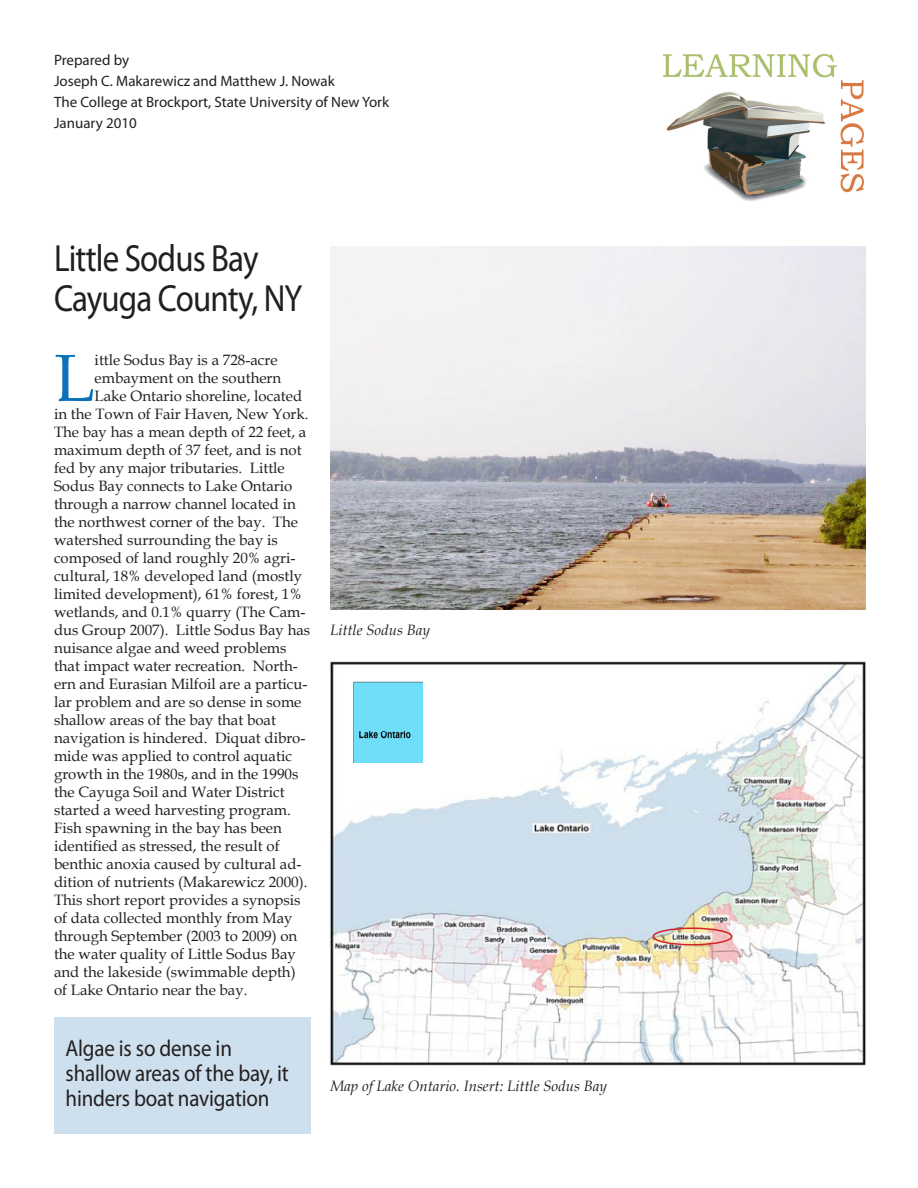
<style>
.page{position:relative;width:918px;height:1188px;background:#fff}
.page>*{position:absolute;margin:0;border:0;box-sizing:border-box;transform-origin:0 0}
.BodyFirstPar{font:66.6px "Book Antiqua";color:#0b72ba}
.Heading01{font:37.95px/39.6px "Myriad Pro";letter-spacing:-.025em;color:#231f20;scale:.87 1}
.Heading03{font:23.1px/25.2px "Myriad Pro";letter-spacing:-.01em;color:#231f20;scale:.91 1}
.BodyFirstPar-2{font:15px "Book Antiqua";color:#231f20}
.body{font:15px "Myriad Pro";color:#231f20}
.BodyText01{font:italic 15px "Book Antiqua";color:#231f20}
</style>
<div class="page">
<div style="left:54px;top:1018px;width:256px;height:116px;background:#cee0ee"></div>
<img style="left:664px;top:54px;width:200px;height:147px">
<img style="left:329px;top:661px;width:537px;height:405px">
<div style="left:652px;top:927px;width:81px;height:18px;border:2px solid #d1232a;border-radius:50%"></div>
<img style="left:330px;top:246px;width:536px;height:363px">
<img style="left:340px;top:674px;width:83px;height:89px">
<p class="body" style="left:54px;top:51px;width:77px">Prepared by</p>
<p class="body" style="left:54px;top:72px;width:282px">Joseph C. Makarewicz and Matthew J. Nowak</p>
<p class="body" style="left:54px;top:93px;width:337px">The College at Brockport, State University of New York</p>
<p class="body" style="left:54px;top:114px;width:84px">January 2010</p>
<p class="Heading01" style="left:54px;top:238px;width:287px">Little Sodus Bay<br>Cayuga County, NY</p>
<p class="BodyFirstPar" style="left:54px;top:332px;width:42px">L</p>
<p class="BodyFirstPar-2" style="left:95px;top:349px;width:185px">ittle Sodus Bay is a 728-acre</p>
<p class="BodyFirstPar-2" style="left:95px;top:367px;width:188px">embayment on the southern</p>
<p class="BodyFirstPar-2" style="left:95px;top:385px;width:209px">Lake Ontario shoreline, located</p>
<p class="BodyFirstPar-2" style="left:54px;top:403px;width:256px">in the Town of Fair Haven, New York.</p>
<p class="BodyFirstPar-2" style="left:54px;top:421px;width:254px">The bay has a mean depth of 22 feet, a</p>
<p class="BodyFirstPar-2" style="left:54px;top:439px;width:249px">maximum depth of 37 feet, and is not</p>
<p class="BodyFirstPar-2" style="left:54px;top:457px;width:232px">fed by any major tributaries. Little</p>
<p class="BodyFirstPar-2" style="left:54px;top:475px;width:240px">Sodus Bay connects to Lake Ontario</p>
<p class="BodyFirstPar-2" style="left:54px;top:493px;width:243px">through a narrow channel located in</p>
<p class="BodyFirstPar-2" style="left:54px;top:511px;width:246px">the northwest corner of the bay. The</p>
<p class="BodyFirstPar-2" style="left:54px;top:529px;width:225px">watershed surrounding the bay is</p>
<p class="BodyFirstPar-2" style="left:54px;top:547px;width:243px">composed of land roughly 20% agri-</p>
<p class="BodyFirstPar-2" style="left:54px;top:565px;width:250px">cultural, 18% developed land (mostly</p>
<p class="BodyFirstPar-2" style="left:54px;top:583px;width:249px">limited development), 61% forest, 1%</p>
<p class="BodyFirstPar-2" style="left:54px;top:601px;width:253px">wetlands, and 0.1% quarry (The Cam-</p>
<p class="BodyFirstPar-2" style="left:54px;top:619px;width:258px">dus Group 2007). Little Sodus Bay has</p>
<p class="BodyFirstPar-2" style="left:54px;top:637px;width:234px">nuisance algae and weed problems</p>
<p class="BodyFirstPar-2" style="left:54px;top:655px;width:245px">that impact water recreation. North-</p>
<p class="BodyFirstPar-2" style="left:54px;top:673px;width:255px">ern and Eurasian Milfoil are a particu-</p>
<p class="BodyFirstPar-2" style="left:54px;top:691px;width:249px">lar problem and are so dense in some</p>
<p class="BodyFirstPar-2" style="left:54px;top:709px;width:224px">shallow areas of the bay that boat</p>
<p class="BodyFirstPar-2" style="left:54px;top:727px;width:253px">navigation is hindered. Diquat dibro-</p>
<p class="BodyFirstPar-2" style="left:54px;top:745px;width:240px">mide was applied to control aquatic</p>
<p class="BodyFirstPar-2" style="left:54px;top:763px;width:246px">growth in the 1980s, and in the 1990s</p>
<p class="BodyFirstPar-2" style="left:54px;top:781px;width:232px">the Cayuga Soil and Water District</p>
<p class="BodyFirstPar-2" style="left:54px;top:799px;width:238px">started a weed harvesting program.</p>
<p class="BodyFirstPar-2" style="left:54px;top:817px;width:229px">Fish spawning in the bay has been</p>
<p class="BodyFirstPar-2" style="left:54px;top:835px;width:227px">identified as stressed, the result of</p>
<p class="BodyFirstPar-2" style="left:54px;top:853px;width:249px">benthic anoxia caused by cultural ad-</p>
<p class="BodyFirstPar-2" style="left:54px;top:871px;width:255px">dition of nutrients (Makarewicz 2000).</p>
<p class="BodyFirstPar-2" style="left:54px;top:889px;width:248px">This short report provides a synopsis</p>
<p class="BodyFirstPar-2" style="left:54px;top:907px;width:240px">of data collected monthly from May</p>
<p class="BodyFirstPar-2" style="left:54px;top:925px;width:245px">through September (2003 to 2009) on</p>
<p class="BodyFirstPar-2" style="left:54px;top:943px;width:243px">the water quality of Little Sodus Bay</p>
<p class="BodyFirstPar-2" style="left:54px;top:961px;width:243px">and the lakeside (swimmable depth)</p>
<p class="BodyFirstPar-2" style="left:54px;top:979px;width:195px">of Lake Ontario near the bay.</p>
<p class="Heading03" style="left:66px;top:1035px;width:247px">Algae is so dense in shallow areas of the bay, it hinders boat navigation</p>
<p class="BodyText01" style="left:330px;top:620px;width:102px">Little Sodus Bay</p>
<p class="BodyText01" style="left:330px;top:1076px;width:279px">Map of Lake Ontario. Insert: Little Sodus Bay</p>
</div>
